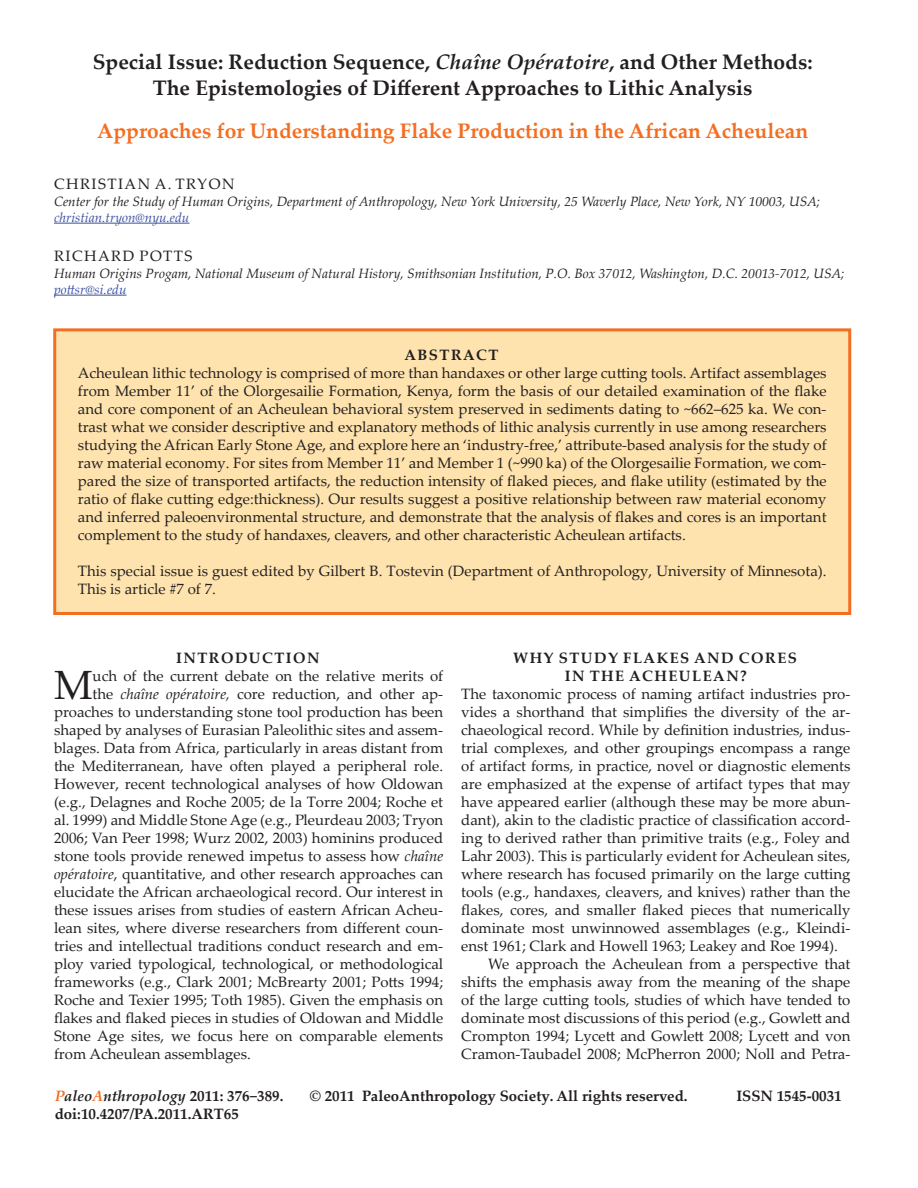
<style>
.page{position:relative;width:918px;height:1188px;background:#fff}
.page>*{position:absolute;margin:0;border:0;box-sizing:border-box;transform-origin:0 0}
.article_first_paragr{font:40.8px "Palatino Linotype";color:#231f20}
.t1{font:700 21px "Palatino Linotype";color:#231f20}
.t2{font:700 21px "Palatino Linotype";color:#f36e21}
.article_first_paragr-2{font:15px/18px "Palatino Linotype";color:#231f20;text-align:justify}
.article_abstract_fir{font:15px/18px "Palatino Linotype";color:#231f20;text-align:justify}
.article_paragraph{font:15px/18px "Palatino Linotype";color:#231f20;text-align:justify}
.t3{font:700 15px "Palatino Linotype";color:#231f20}
.t4{font:700 15px "Palatino Linotype";letter-spacing:.1em;color:#231f20}
.t5{font:italic 700 15px "Palatino Linotype";color:#231f20}
.article_abstract_fir-2{font:15px "Palatino Linotype";letter-spacing:.1em;color:#231f20}
.t6{font:700 15px "Palatino Linotype";letter-spacing:.095em;color:#231f20}
.t7{font:italic 13.5px/16.2px "Palatino Linotype";color:#231f20}
.t8{font:italic 13.5px "Palatino Linotype";color:#3b51a3}
.s1{font-style:italic}
.s2{color:#3b51a3}
.s3{color:#f36e21}
.s4{font-style:normal}
</style>
<div class="page">
<div style="left:55px;top:330px;width:795px;height:284px;background:#fee3af"></div>
<div style="left:53px;top:328px;width:798px;height:287px;border:3px solid #f36e21"></div>
<hr style="left:54px;top:223px;width:135px;height:1px;background:#3b51a3">
<hr style="left:54px;top:295px;width:73px;height:1px;background:#3b51a3">
<p class="t1" style="left:93px;top:47px;width:721px">Special Issue: Reduction Sequence, <span class="s1">Chaîne Opératoire</span>, and Other Methods:</p>
<p class="t1" style="left:153px;top:73px;width:601px">The Epistemologies of Different Approaches to Lithic Analysis</p>
<p class="t2" style="left:97px;top:116px;width:713px">Approaches for Understanding Flake Production in the African Acheulean</p>
<p class="article_abstract_fir-2" style="left:54px;top:174px;width:182px">CHRISTIAN A. TRYON</p>
<p class="t7" style="left:54px;top:192px;width:768px">Center for the Study of Human Origins, Department of Anthropology, New York University, 25 Waverly Place, New York, NY 10003, USA; <span class="s2">christian.tryon@nyu.edu</span></p>
<p class="article_abstract_fir-2" style="left:54px;top:246px;width:140px">RICHARD POTTS</p>
<p class="t7" style="left:54px;top:264px;width:792px">Human Origins Progam, National Museum of Natural History, Smithsonian Institution, P.O. Box 37012, Washington, D.C. 20013-7012, USA;</p>
<p class="t8" style="left:54px;top:280px;width:74px">pottsr@si.edu</p>
<p class="t6" style="left:404px;top:345px;width:96px">ABSTRACT</p>
<p class="article_abstract_fir" style="left:78px;top:364px;width:750px">Acheulean lithic technology is comprised of more than handaxes or other large cutting tools. Artifact assemblages from Member 11’ of the Olorgesailie Formation, Kenya, form the basis of our detailed examination of the flake and core component of an Acheulean behavioral system preserved in sediments dating to ~662–625 ka. We con&shy;trast what we consider descriptive and explanatory methods of lithic analysis currently in use among researchers studying the African Early Stone Age, and explore here an ‘industry-free,’ attribute-based analysis for the study of raw material economy. For sites from Member 11’ and Member 1 (~990 ka) of the Olorgesailie Formation, we com&shy;pared the size of transported artifacts, the reduction intensity of flaked pieces, and flake utility (estimated by the ratio of flake cutting edge:thickness). Our results suggest a positive relationship between raw material economy and inferred paleoenvironmental structure, and demonstrate that the analysis of flakes and cores is an important complement to the study of handaxes, cleavers, and other characteristic Acheulean artifacts.</p>
<p class="article_abstract_fir" style="left:78px;top:562px;width:750px">This special issue is guest edited by Gilbert B. Tostevin (Department of Anthropology, University of Minnesota).<br>This is article #7 of 7.</p>
<p class="t4" style="left:176px;top:648px;width:145px">INTRODUCTION</p>
<p class="article_first_paragr" style="left:54px;top:657px;width:40px">M</p>
<p class="article_first_paragr-2" style="left:93px;top:667px;width:352px">uch of the current debate on the relative merits of</p>
<p class="article_first_paragr-2" style="left:93px;top:685px;width:352px">the <span class="s1">chaîne opératoire,</span> core reduction, and other ap-</p>
<p class="article_first_paragr-2" style="left:54px;top:703px;width:391px">proaches to understanding stone tool production has been</p>
<p class="article_first_paragr-2" style="left:54px;top:721px;width:391px">shaped by analyses of Eurasian Paleolithic sites and assem-</p>
<p class="article_first_paragr-2" style="left:54px;top:739px;width:391px">blages. Data from Africa, particularly in areas distant from</p>
<p class="article_first_paragr-2" style="left:54px;top:757px;width:391px">the Mediterranean, have often played a peripheral role.</p>
<p class="article_first_paragr-2" style="left:54px;top:775px;width:391px">However, recent technological analyses of how Oldowan</p>
<p class="article_first_paragr-2" style="left:54px;top:793px;width:391px">(e.g., Delagnes and Roche 2005; de la Torre 2004; Roche et</p>
<p class="article_first_paragr-2" style="left:54px;top:811px;width:391px">al. 1999) and Middle Stone Age (e.g., Pleurdeau 2003; Tryon</p>
<p class="article_first_paragr-2" style="left:54px;top:829px;width:391px">2006; Van Peer 1998; Wurz 2002, 2003) hominins produced</p>
<p class="article_first_paragr-2" style="left:54px;top:847px;width:391px">stone tools provide renewed impetus to assess how <span class="s1">chaîne</span></p>
<p class="article_first_paragr-2" style="left:54px;top:865px;width:391px"><span class="s1">opératoire</span>, quantitative, and other research approaches can</p>
<p class="article_first_paragr-2" style="left:54px;top:883px;width:391px">elucidate the African archaeological record. Our interest in</p>
<p class="article_first_paragr-2" style="left:54px;top:901px;width:391px">these issues arises from studies of eastern African Acheu-</p>
<p class="article_first_paragr-2" style="left:54px;top:919px;width:391px">lean sites, where diverse researchers from different coun-</p>
<p class="article_first_paragr-2" style="left:54px;top:937px;width:391px">tries and intellectual traditions conduct research and em-</p>
<p class="article_first_paragr-2" style="left:54px;top:955px;width:391px">ploy varied typological, technological, or methodological</p>
<p class="article_first_paragr-2" style="left:54px;top:973px;width:391px">frameworks (e.g., Clark 2001; McBrearty 2001; Potts 1994;</p>
<p class="article_first_paragr-2" style="left:54px;top:991px;width:391px">Roche and Texier 1995; Toth 1985). Given the emphasis on</p>
<p class="article_first_paragr-2" style="left:54px;top:1009px;width:391px">flakes and flaked pieces in studies of Oldowan and Middle</p>
<p class="article_first_paragr-2" style="left:54px;top:1027px;width:391px">Stone Age sites, we focus here on comparable elements</p>
<p class="article_first_paragr-2" style="left:54px;top:1045px;width:198px">from Acheulean assemblages.</p>
<p class="t4" style="left:513px;top:648px;width:285px">WHY STUDY FLAKES AND CORES</p>
<p class="t4" style="left:565px;top:666px;width:184px">IN THE ACHEULEAN?</p>
<p class="article_first_paragr-2" style="left:461px;top:685px;width:391px">The taxonomic process of naming artifact industries pro&shy;vides a shorthand that simplifies the diversity of the ar&shy;chaeological record. While by definition industries, indus&shy;trial complexes, and other groupings encompass a range of artifact forms, in practice, novel or diagnostic elements are emphasized at the expense of artifact types that may have appeared earlier (although these may be more abun&shy;dant), akin to the cladistic practice of classification accord&shy;ing to derived rather than primitive traits (e.g., Foley and Lahr 2003). This is particularly evident for Acheulean sites, where research has focused primarily on the large cutting tools (e.g., handaxes, cleavers, and knives) rather than the flakes, cores, and smaller flaked pieces that numerically dominate most unwinnowed assemblages (e.g., Kleindi&shy;enst 1961; Clark and Howell 1963; Leakey and Roe 1994).</p>
<p class="article_paragraph" style="left:461px;top:955px;width:391px;text-indent:27px">We approach the Acheulean from a perspective that shifts the emphasis away from the meaning of the shape of the large cutting tools, studies of which have tended to dominate most discussions of this period (e.g., Gowlett and Crompton 1994; Lycett and Gowlett 2008; Lycett and von Cramon-Taubadel 2008; McPherron 2000; Noll and Petra-</p>
<p class="t5" style="left:55px;top:1085px;width:230px"><span class="s3">P</span>aleo<span class="s3">A</span>nthropology <span class="s4">2011: 376−389.</span></p>
<p class="t3" style="left:310px;top:1085px;width:379px">© 2011 PaleoAnthropology Society. All rights reserved.</p>
<p class="t3" style="left:736px;top:1085px;width:107px">ISSN 1545-0031</p>
<p class="t3" style="left:55px;top:1103px;width:186px">doi:10.4207/PA.2011.ART65</p>
</div>
